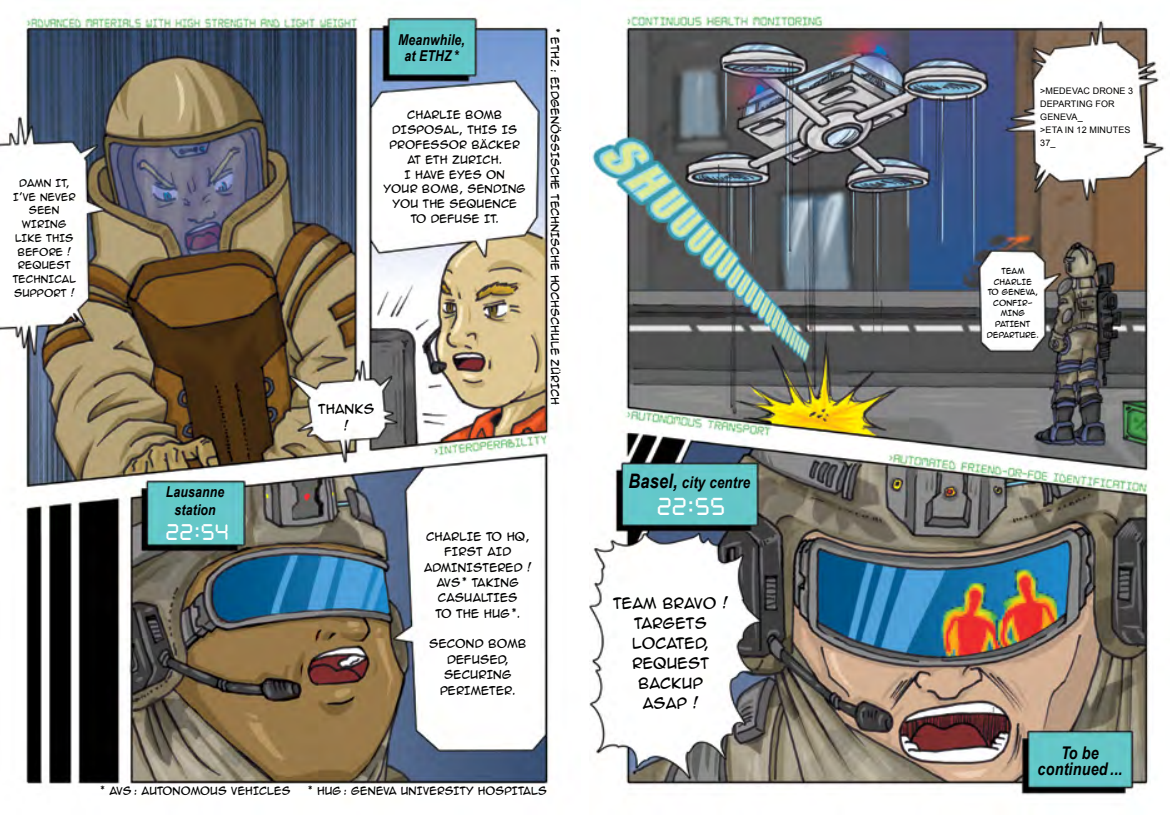
<style>
.page{position:relative;width:1170px;height:815px;background:#fff}
.page>*{position:absolute;margin:0;border:0;box-sizing:border-box;transform-origin:0 0}
.t1{font:25px "WW Digital";color:#fff}
.t2{font:23.12px "WW Digital";color:#fff}
.t3{font:italic 700 17.5px/16.1px "Arial Narrow";letter-spacing:.01em;color:#000;text-align:center}
.t4{font:italic 700 16.25px "Arial Narrow";letter-spacing:.01em;color:#000}
.t5{font:italic 700 15px/16.1px "Arial Narrow";letter-spacing:.01em;color:#000;text-align:center}
.t6{font:13.75px/20px "Anime Ace 2.0 BB";letter-spacing:.01em;color:#000}
.t7{font:12px/17.4px "Anime Ace 2.0 BB";color:#000}
.t8{font:10.62px/15.4px "Anime Ace 2.0 BB";letter-spacing:.01em;color:#000;text-align:center}
.t9{font:10.25px "Anime Ace 2.0 BB";letter-spacing:.01em;color:#000}
.t10{font:10px "Anime Ace 2.0 BB";letter-spacing:.01em;color:#000}
.t11{font:9.5px/13.6px "Anime Ace 2.0 BB";letter-spacing:.01em;color:#000;text-align:center}
.t12{font:9px/13px "Arial";letter-spacing:.01em;color:#000}
.t13{font:7.38px "Anime Ace 2.0 BB";letter-spacing:.01em;color:#000}
.s1{font-size:20px}
</style>
<div class="page">
<img style="left:0;top:13px;width:552px;height:777px">
<img style="left:589px;top:13px;width:576px;height:782px">
<p class="t11" style="left:13px;top:176px;width:65px">DAMN IT,<br>I’VE NEVER<br>SEEN<br>WIRING<br>LIKE THIS<br>BEFORE !<br>REQUEST<br>TECHNICAL<br>SUPPORT !</p>
<h3 class="t5" style="left:166px;top:483px;width:60px;line-height:17.5px">Lausanne station</h3>
<h2 class="t2" style="left:165px;top:516px;width:65px">22:54</h2>
<h3 class="t5" style="left:398px;top:31px;width:68px">Meanwhile, at ETHZ*</h3>
<p class="t9" style="left:407px;top:108px;width:9px">CHAR</p>
<p class="t9" style="left:439px;top:108px;width:63px">LIE BOMB</p>
<p class="t9" style="left:392px;top:123px;width:126px">DISPOSAL, THIS IS</p>
<p class="t9" style="left:389px;top:138px;width:131px">PROFESSOR BÄCKER</p>
<p class="t9" style="left:407px;top:153px;width:96px">AT ETH ZURICH.</p>
<p class="t9" style="left:404px;top:168px;width:102px">I HAVE EYES ON</p>
<p class="t9" style="left:383px;top:183px;width:144px">YOUR BOMB, SENDING</p>
<p class="t9" style="left:392px;top:197px;width:126px">YOU THE SEQUENCE</p>
<p class="t9" style="left:411px;top:212px;width:89px">TO DEFUSE IT.</p>
<p class="t7" style="left:318px;top:399px;width:10px">THA</p>
<p class="t7" style="left:344px;top:399px;width:32px">NKS !</p>
<p class="t10" style="left:561px;top:28px;width:377px;rotate:90deg">* ETHZ : EIDGENÖSSISCHE TECHNISCHE HOCHSCHULE ZÜRICH</p>
<p class="t8" style="left:426px;top:528px;width:10px">CHAR</p>
<p class="t8" style="left:459px;top:528px;width:72px">LIE TO HQ,</p>
<p class="t8" style="left:444px;top:544px;width:68px">FIRST AID</p>
<p class="t8" style="left:424px;top:559px;width:109px">ADMINISTERED !</p>
<p class="t8" style="left:437px;top:574px;width:84px">AVS* TAKING</p>
<p class="t8" style="left:438px;top:590px;width:81px">CASUALTIES</p>
<p class="t8" style="left:435px;top:605px;width:86px">TO THE HUG*.</p>
<p class="t8" style="left:429px;top:636px;width:98px">SECOND BOMB<br>DEFUSED,<br>SECURING<br>PERIMETER.</p>
<p class="t10" style="left:100px;top:784px;width:192px">* AVS : AUTONOMOUS VEHICLES</p>
<p class="t10" style="left:308px;top:784px;width:240px">* HUG : GENEVA UNIVERSITY HOSPITALS</p>
<h3 class="t4" style="left:628px;top:470px;width:123px"><span class="s1">Basel,</span> city centre</h3>
<h1 class="t1" style="left:656px;top:489px;width:70px">22:55</h1>
<h3 class="t6" style="left:634px;top:593px;width:95px;text-indent:-21px">TEAM BRAVO !<br>TAR</h3>
<h3 class="t6" style="left:663px;top:613px;width:45px">GETS</h3>
<h3 class="t6" style="left:632px;top:633px;width:78px">LOCATED,</h3>
<h3 class="t6" style="left:632px;top:653px;width:78px">REQUEST</h3>
<h3 class="t6" style="left:638px;top:673px;width:66px">BACKUP</h3>
<h3 class="t6" style="left:642px;top:693px;width:57px">ASAP !</h3>
<p class="t12" style="left:1040px;top:85px;width:94px">&gt;MEDEVAC DRONE 3<br>DEPARTING FOR<br>GENEVA_<br>&gt;ETA IN 12 MINUTES<br>37_</p>
<p class="t13" style="left:1001px;top:266px;width:24px">TEAM</p>
<p class="t13" style="left:993px;top:277px;width:7px">CHAR</p>
<p class="t13" style="left:1016px;top:277px;width:17px">LIE</p>
<p class="t13" style="left:987px;top:287px;width:52px">TO GENEVA,</p>
<p class="t13" style="left:993px;top:298px;width:41px">CONFIR-</p>
<p class="t13" style="left:1000px;top:309px;width:26px">MING</p>
<p class="t13" style="left:995px;top:319px;width:37px">PATIENT</p>
<p class="t13" style="left:986px;top:330px;width:53px">DEPARTURE.</p>
<h3 class="t3" style="left:1037px;top:743px;width:86px">To be continued ...</h3>
</div>
